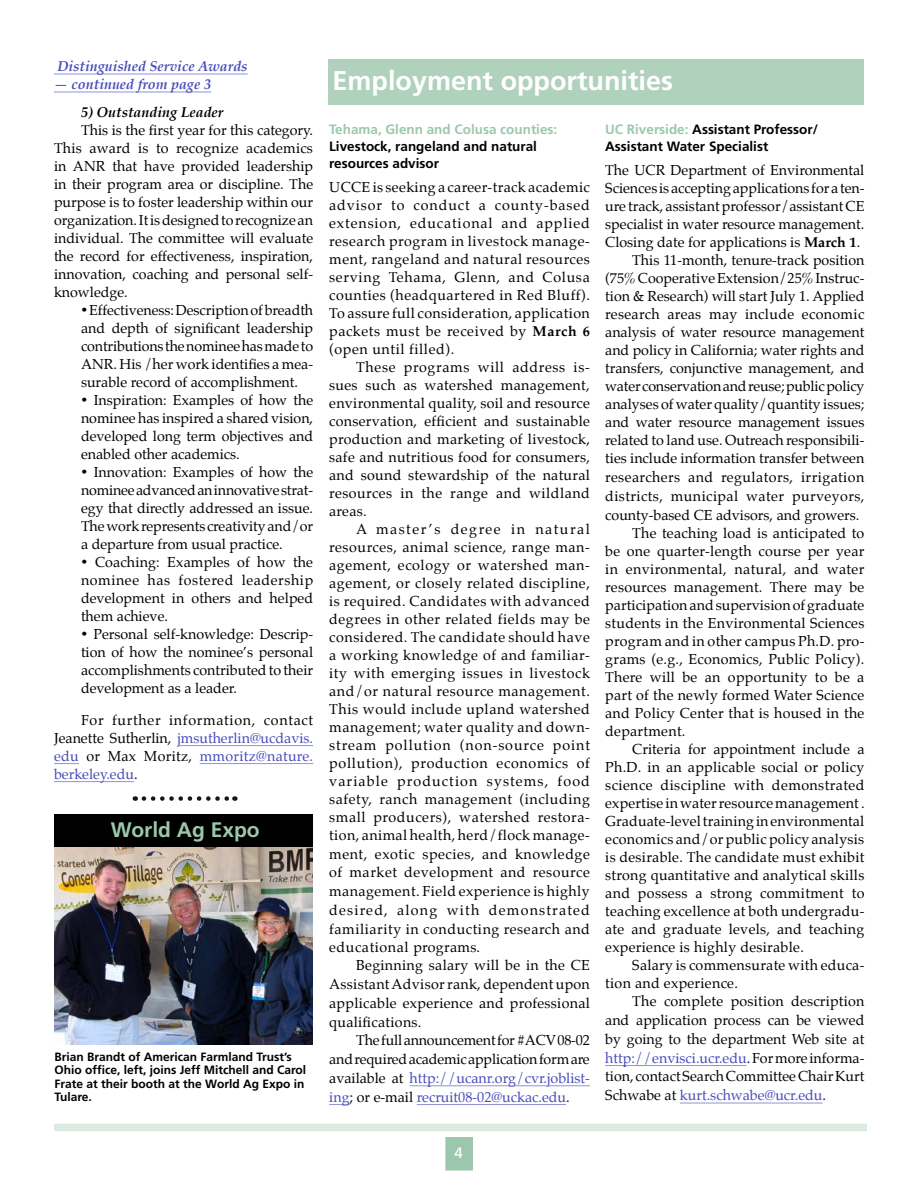
<style>
.page{position:relative;width:918px;height:1188px;background:#fff}
.page>*{position:absolute;margin:0;border:0;box-sizing:border-box;transform-origin:0 0}
.Hed18{font:700 27px "Frutiger";color:#fff}
.Hed14{font:700 21px "Frutiger";color:#9cc7ad}
.t1{font:15px "Frutiger";color:#fff}
.BodyTXT2{font:14.25px/18px "Palatino";letter-spacing:.02em;color:#000;text-align:justify}
.BodyTXT1{font:14.25px/18px "Palatino";color:#000;text-align:justify}
.jump_from{font:italic 700 14.25px "Palatino";color:#484bba}
.BodyTXT2-2{font:italic 700 14.25px "Palatino";color:#000}
.subhed{font:700 13.5px/17.2px "Frutiger";color:#000}
.t2{font:700 12px/13.5px "Frutiger";color:#000}
.s1{color:#9cc7ad}
.s2{font-weight:700}
.s3{color:#484bba}
</style>
<div class="page">
<div style="left:446px;top:1138px;width:26px;height:32px;background:#9cc7ad"></div>
<div style="left:446px;top:1137px;width:27px;height:33px;border:1px solid #9cc7ad"></div>
<div style="left:54px;top:1124px;width:813px;height:7px;background:#dcebe2"></div>
<hr style="left:54px;top:74px;width:194px;height:1px;background:#9193d6">
<hr style="left:54px;top:92px;width:157px;height:1px;background:#9193d6">
<div style="left:328px;top:60px;width:536px;height:45px;background:#b0d2bd"></div>
<hr style="left:410px;top:1085px;width:180px;height:1px;background:#9193d6">
<svg style="left:329px;top:1104px;width:21px;height:1px"></svg>
<hr style="left:417px;top:1104px;width:149px;height:1px;background:#9193d6">
<hr style="left:605px;top:1065px;width:142px;height:1px;background:#9193d6">
<hr style="left:680px;top:1103px;width:143px;height:1px;background:#9193d6">
<hr style="left:177px;top:745px;width:136px;height:1px;background:#9193d6">
<svg style="left:54px;top:763px;width:25px;height:1px"></svg>
<hr style="left:200px;top:763px;width:113px;height:1px;background:#9193d6">
<hr style="left:54px;top:781px;width:80px;height:1px;background:#9193d6">
<img style="left:55px;top:847px;width:258px;height:197px">
<div style="left:55px;top:814px;width:258px;height:33px;background:#000"></div>
<svg style="left:144px;top:796px;width:91px;height:5px"></svg>
<p class="jump_from" style="left:57px;top:55px;width:192px">Distinguished Service Awards</p>
<p class="jump_from" style="left:54px;top:73px;width:159px">— continued from page 3</p>
<p class="Hed18" style="left:333px;top:65px;width:342px">Employment opportunities</p>
<p class="subhed" style="left:329px;top:120px;width:230px"><span class="s1">Tehama, Glenn and Colusa counties:<br></span>Livestock, rangeland and natural resources advisor</p>
<p class="BodyTXT1" style="left:329px;top:178px;width:262px">UCCE is seeking a career-track academic advisor to conduct a county-based extension, educational and applied research program in livestock manage&shy;ment, rangeland and natural resources serving Tehama, Glenn, and Colusa counties (headquartered in Red Bluff).<br>To assure full consideration, application packets must be received by <span class="s2">March 6 </span>(open until filled).</p>
<p class="BodyTXT2" style="left:329px;top:358px;width:262px;text-indent:27px">These programs will address is&shy;sues such as watershed management, environmental quality, soil and resource conservation, efficient and sustainable production and marketing of livestock, safe and nutritious food for consumers, and sound stewardship of the natural resources in the range and wildland areas.</p>
<p class="BodyTXT2" style="left:329px;top:520px;width:262px;text-indent:27px">A master’s degree in natural resources, animal science, range man&shy;agement, ecology or watershed man&shy;agement, or closely related discipline, is required. Candidates with advanced degrees in other related fields may be considered. The candidate should have a working knowledge of and familiar&shy;ity with emerging issues in livestock and/or natural resource management.<br>This would include upland watershed management; water quality and down&shy;stream pollution (non-source point pollution), production economics of variable production systems, food safety, ranch management (including small producers), watershed restora&shy;tion, animal health, herd/flock manage&shy;ment, exotic species, and knowledge of market development and resource management. Field experience is highly desired, along with demonstrated familiarity in conducting research and educational programs.</p>
<p class="BodyTXT2" style="left:329px;top:956px;width:262px;line-height:18.8px;text-indent:27px">Beginning salary will be in the CE Assistant Advisor rank, dependent upon applicable experience and professional qualifications.</p>
<p class="BodyTXT2" style="left:329px;top:1031px;width:262px;line-height:18.8px;text-indent:27px">The full announcement for #ACV 08-02 and required academic application form are available at <span class="s3">http://ucanr.org/cvr.joblist&shy;ing</span>; or e-mail <span class="s3">recruit08-02@uckac.edu</span>.</p>
<p class="BodyTXT2-2" style="left:81px;top:101px;width:144px">5) Outstanding Leader</p>
<p class="BodyTXT2" style="left:54px;top:121px;width:261px;text-indent:27px">This is the first year for this category.<br>This award is to recognize academics in ANR that have provided leadership in their program area or discipline. The purpose is to foster leadership within our organization. It is designed to recognize an individual. The committee will evaluate the record for effectiveness, inspiration, innovation, coaching and personal self&shy;knowledge.</p>
<p class="BodyTXT1" style="left:81px;top:301px;width:234px">• Effectiveness: Description of breadth and depth of significant leadership contributions the nominee has made to ANR. His /her work identifies a mea&shy;surable record of accomplishment.</p>
<p class="BodyTXT1" style="left:81px;top:391px;width:234px">• Inspiration: Examples of how the nominee has inspired a shared vision, developed long term objectives and enabled other academics.</p>
<p class="BodyTXT1" style="left:81px;top:463px;width:234px">• Innovation: Examples of how the nominee advanced an innovative strat&shy;egy that directly addressed an issue.<br>The work represents creativity and/or a departure from usual practice.</p>
<p class="BodyTXT1" style="left:81px;top:553px;width:234px">• Coaching: Examples of how the nominee has fostered leadership development in others and helped them achieve.</p>
<p class="BodyTXT1" style="left:81px;top:625px;width:234px">• Personal self-knowledge: Descrip&shy;tion of how the nominee’s personal accomplishments contributed to their development as a leader.</p>
<p class="BodyTXT2" style="left:54px;top:711px;width:261px;text-indent:27px">For further information, contact Jeanette Sutherlin, <span class="s3">jmsutherlin@ucdavis. edu</span> or Max Moritz, <span class="s3">mmoritz@nature. berkeley.edu</span>.</p>
<p class="Hed14" style="left:111px;top:817px;width:150px">World Ag Expo</p>
<p class="subhed" style="left:605px;top:120px;width:214px"><span class="s1">UC Riverside:</span> Assistant Professor/<br>Assistant Water Specialist</p>
<p class="BodyTXT1" style="left:605px;top:161px;width:261px">The UCR Department of Environmental Sciences is accepting applications for a ten&shy;ure track, assistant professor/assistant CE specialist in water resource management.<br>Closing date for applications is <span class="s2">March 1</span>.</p>
<p class="BodyTXT2" style="left:605px;top:251px;width:261px;text-indent:27px">This 11-month, tenure-track position (75% Cooperative Extension/25% Instruc&shy;tion &amp; Research) will start July 1. Applied research areas may include economic analysis of water resource management and policy in California; water rights and transfers, conjunctive management, and water conservation and reuse; public policy analyses of water quality/quantity issues; and water resource management issues related to land use. Outreach responsibili&shy;ties include information transfer between researchers and regulators, irrigation districts, municipal water purveyors, county-based CE advisors, and growers.</p>
<p class="BodyTXT2" style="left:605px;top:524px;width:261px;text-indent:27px">The teaching load is anticipated to be one quarter-length course per year in environmental, natural, and water resources management. There may be participation and supervision of graduate students in the Environmental Sciences program and in other campus Ph.D. pro&shy;grams (e.g., Economics, Public Policy).<br>There will be an opportunity to be a part of the newly formed Water Science and Policy Center that is housed in the department.</p>
<p class="BodyTXT2" style="left:605px;top:740px;width:261px;text-indent:27px">Criteria for appointment include a Ph.D. in an applicable social or policy science discipline with demonstrated expertise in water resource management .<br>Graduate-level training in environmental economics and/or public policy analysis is desirable. The candidate must exhibit strong quantitative and analytical skills and possess a strong commitment to teaching excellence at both undergradu&shy;ate and graduate levels, and teaching experience is highly desirable.</p>
<p class="BodyTXT2" style="left:605px;top:956px;width:261px;text-indent:27px">Salary is commensurate with educa&shy;tion and experience.</p>
<p class="BodyTXT2" style="left:605px;top:992px;width:261px;line-height:18.8px;text-indent:27px">The complete position description and application process can be viewed by going to the department Web site at <span class="s3">http://envisci.ucr.edu</span>. For more informa&shy;tion, contact Search Committee Chair Kurt Schwabe at <span class="s3">kurt.schwabe@ucr.edu</span>.</p>
<p class="t2" style="left:55px;top:1050px;width:253px">Brian Brandt of American Farmland Trust’s Ohio office, left, joins Jeff Mitchell and Carol Frate at their booth at the World Ag Expo in Tulare.</p>
<p class="t1" style="left:454px;top:1144px;width:10px">4</p>
</div>
